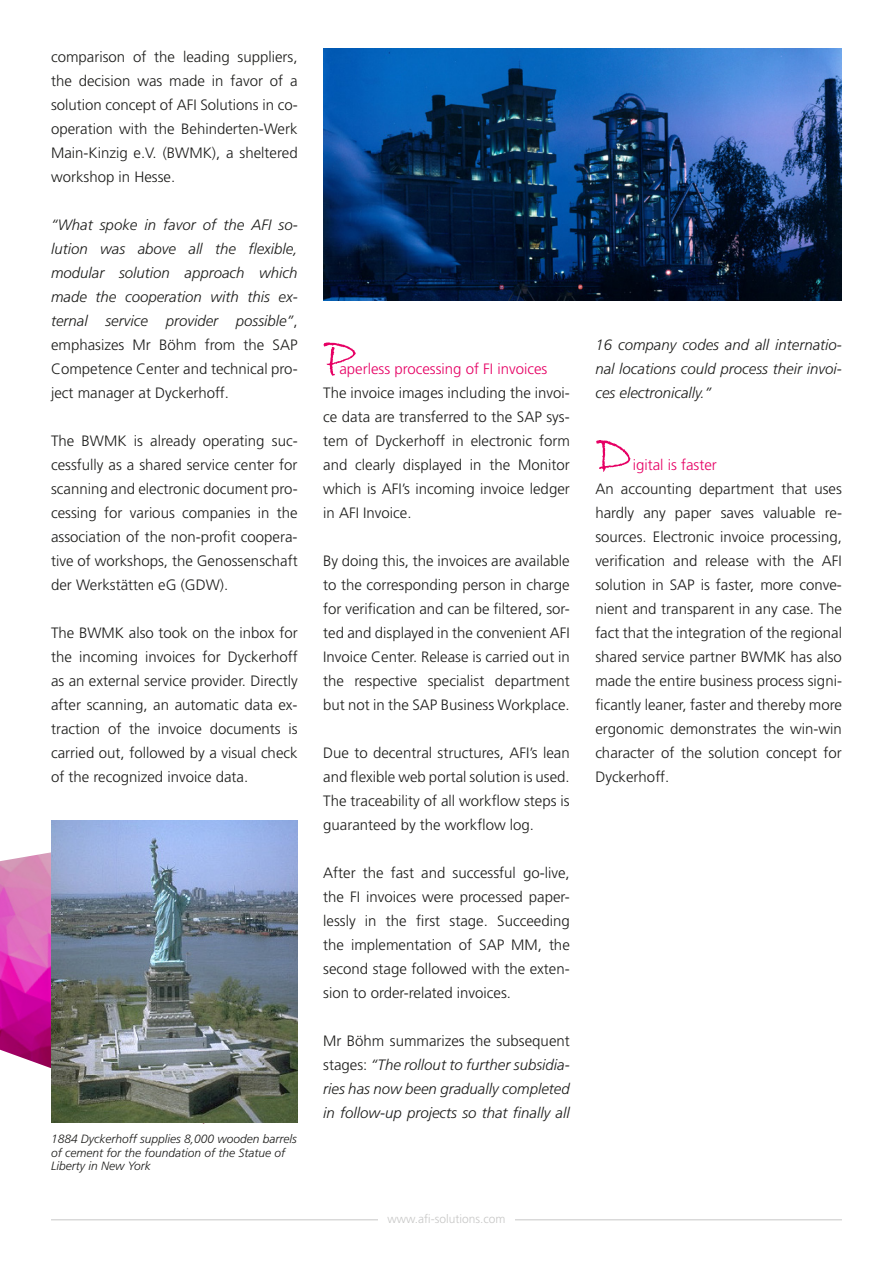
<style>
.page{position:relative;width:893px;height:1263px;background:#fff}
.page>*{position:absolute;margin:0;border:0;box-sizing:border-box;transform-origin:0 0}
.t1{font:60px "Bradley Hand ITC";color:#e60064}
.t2{font:300 15px/24px "Frutiger LT Std";color:#1d1d1b;text-align:justify}
.t3{font:italic 300 15px/24px "Frutiger LT Std";color:#1d1d1b;text-align:justify}
.t4{font:300 15px "Frutiger LT Std";color:#e60064}
.t5{font:italic 300 12px/13.5px "Frutiger LT Std";color:#1d1d1b}
.t6{font:300 12px "Frutiger LT Std";color:#c7c7c6}
.s1{font-style:normal}
</style>
<div class="page">
<img style="left:0;top:852px;width:205px;height:272px">
<img style="left:323px;top:49px;width:519px;height:251px">
<img style="left:51px;top:821px;width:247px;height:302px">
<hr style="left:51px;top:1219px;width:791px;height:1px;background:#c7c7c6">
<div style="left:378px;top:1214px;width:136px;height:14px;background:#fff"></div>
<p class="t2" style="left:51px;top:45px;width:248px">comparison of the leading suppliers, the decision was made in favor of a solution concept of AFI Solutions in co&shy;operation with the Behinderten-Werk Main-Kinzig e.V. (BWMK), a sheltered workshop in Hesse.</p>
<p class="t3" style="left:51px;top:213px;width:248px">“What spoke in favor of the AFI so&shy;lution was above all the flexible, modular solution approach which made the cooperation with this ex&shy;ternal service provider possible”<span class="s1">, emphasizes Mr Böhm from the SAP Competence Center and technical pro&shy;ject manager at Dyckerhoff.</span></p>
<p class="t2" style="left:51px;top:429px;width:248px">The BWMK is already operating suc&shy;cessfully as a shared service center for scanning and electronic document pro&shy;cessing for various companies in the association of the non-profit coopera&shy;tive of workshops, the Genossenschaft der Werkstätten eG (GDW).</p>
<p class="t2" style="left:51px;top:621px;width:248px">The BWMK also took on the inbox for the incoming invoices for Dyckerhoff as an external service provider. Directly after scanning, an automatic data ex&shy;traction of the invoice documents is carried out, followed by a visual check of the recognized invoice data.</p>
<p class="t5" style="left:51px;top:1132px;width:247px">1884 Dyckerhoff supplies 8,000 wooden barrels of cement for the foundation of the Statue of<br>Liberty in New York</p>
<h1 class="t1" style="left:323px;top:319px;width:34px">P</h1>
<p class="t4" style="left:339px;top:361px;width:210px">aperless processing of FI invoices</p>
<p class="t2" style="left:323px;top:381px;width:248px">The invoice images including the invoi&shy;ce data are transferred to the SAP sys&shy;tem of Dyckerhoff in electronic form and clearly displayed in the Monitor which is AFI’s incoming invoice ledger in AFI Invoice.</p>
<p class="t2" style="left:323px;top:549px;width:248px">By doing this, the invoices are available to the corresponding person in charge for verification and can be filtered, sor&shy;ted and displayed in the convenient AFI Invoice Center. Release is carried out in the respective specialist department but not in the SAP Business Workplace.</p>
<p class="t2" style="left:323px;top:741px;width:248px">Due to decentral structures, AFI’s lean and flexible web portal solution is used.<br>The traceability of all workflow steps is guaranteed by the workflow log.</p>
<p class="t2" style="left:323px;top:861px;width:248px">After the fast and successful go-live, the FI invoices were processed paper&shy;lessly in the first stage. Succeeding the implementation of SAP MM, the second stage followed with the exten&shy;sion to order-related invoices.</p>
<p class="t3" style="left:323px;top:1029px;width:248px"><span class="s1">Mr Böhm summarizes the subsequent stages:</span> “The rollout to further subsidia&shy;ries has now been gradually completed in follow-up projects so that finally all</p>
<p class="t3" style="left:595px;top:333px;width:248px">16 company codes and all internatio&shy;nal locations could process their invoi&shy;ces electronically.”</p>
<h1 class="t1" style="left:595px;top:415px;width:39px">D</h1>
<p class="t4" style="left:633px;top:457px;width:86px">igital is faster</p>
<p class="t2" style="left:595px;top:477px;width:248px">An accounting department that uses hardly any paper saves valuable re&shy;sources. Electronic invoice processing, verification and release with the AFI solution in SAP is faster, more conve&shy;nient and transparent in any case. The fact that the integration of the regional shared service partner BWMK has also made the entire business process signi&shy;ficantly leaner, faster and thereby more ergonomic demonstrates the win-win character of the solution concept for Dyckerhoff.</p>
<p class="t6" style="left:387px;top:1212px;width:120px">www.afi-solutions.com</p>
</div>
